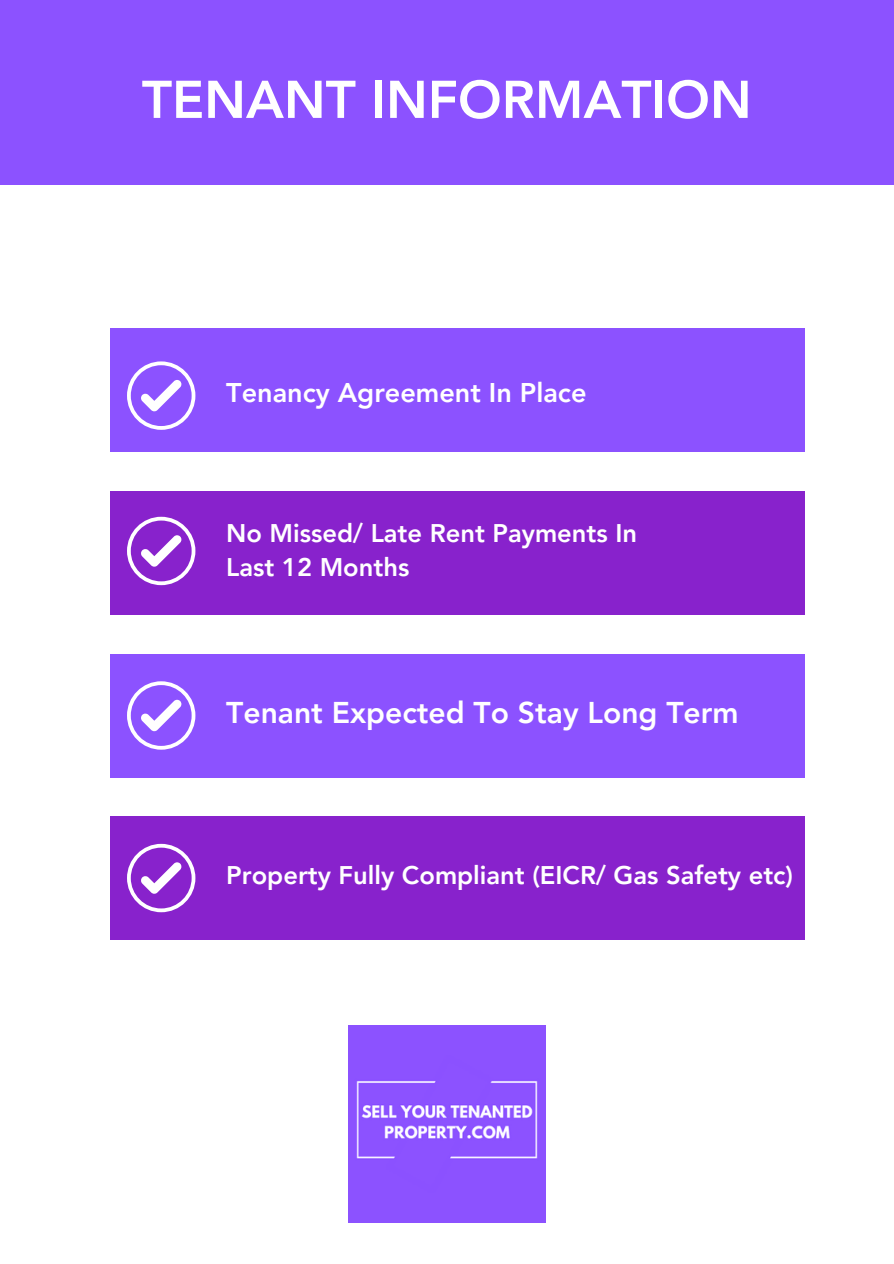
<style>
.page{position:relative;width:894px;height:1264px;background:#fff}
.page>*{position:absolute;margin:0;border:0;box-sizing:border-box;transform-origin:0 0}
.t1{font:800 52.5px "Avenir LT Pro";color:#fff}
.t2{font:800 30px "Avenir LT Pro";color:#fff}
.t3{font:800 27px "Avenir LT Pro";color:#fff}
.t4{font:800 25.5px "Avenir LT Pro";color:#fff}
</style>
<div class="page">
<div style="left:0;top:0;width:893px;height:184px;background:#8c52ff"></div>
<div style="left:110px;top:328px;width:694px;height:124px;background:#8c52ff"></div>
<div style="left:110px;top:491px;width:694px;height:123px;background:#82c"></div>
<div style="left:110px;top:654px;width:694px;height:123px;background:#8c52ff"></div>
<div style="left:110px;top:816px;width:694px;height:123px;background:#82c"></div>
<svg style="left:127px;top:361px;width:68px;height:69px"></svg>
<svg style="left:127px;top:517px;width:68px;height:68px"></svg>
<svg style="left:127px;top:681px;width:68px;height:68px"></svg>
<svg style="left:127px;top:843px;width:68px;height:69px"></svg>
<img style="left:348px;top:1025px;width:197px;height:197px">
<p class="t1" style="left:142px;top:78px;width:611px">TENANT INFORMATION</p>
<h2 class="t3" style="left:226px;top:381px;width:362px">Tenancy Agreement In Place</h2>
<p class="t4" style="left:226px;top:522px;width:412px">No Missed/ Late Rent Payments In</p>
<p class="t4" style="left:226px;top:557px;width:185px">Last 12 Months</p>
<p class="t2" style="left:226px;top:700px;width:513px">Tenant Expected To Stay Long Term</p>
<p class="t4" style="left:226px;top:865px;width:568px">Property Fully Compliant (EICR/ Gas Safety etc)</p>
</div>
